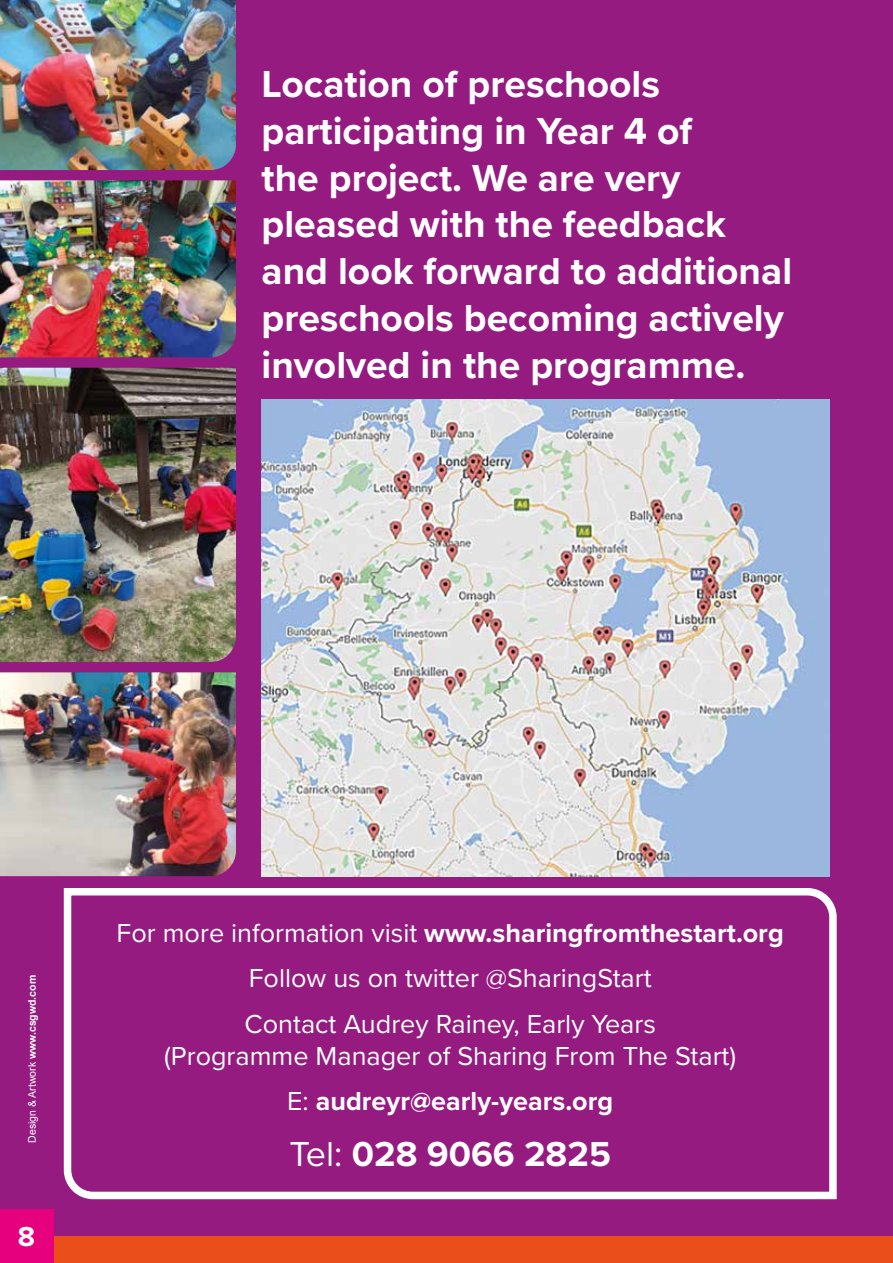
<style>
.page{position:relative;width:893px;height:1263px;background:#951b81}
.page>*{position:absolute;margin:0;border:0;box-sizing:border-box;transform-origin:0 0}
.t1{font:700 39px/46.7px "Proxima Nova";color:#fff}
.t2{font:700 36px "Proxima Nova";color:#fff}
.t3{font:700 28.5px "Proxima Nova";color:#fff}
.t4{font:27px/45.2px "Proxima Nova";color:#fff;text-align:center}
.t5{font:10.5px "Arial";color:#fff}
.s1{font-weight:700}
.s2{font-weight:400}
</style>
<div class="page">
<svg style="left:63px;top:888px;width:774px;height:312px"></svg>
<div style="left:0;top:1236px;width:893px;height:27px;background:#e94e1b"></div>
<div style="left:0;top:1210px;width:53px;height:53px;background:#e6007d"></div>
<img style="left:261px;top:399px;width:568px;height:477px">
<img style="left:0;top:0;width:236px;height:170px">
<img style="left:0;top:180px;width:236px;height:177px">
<img style="left:0;top:672px;width:236px;height:204px">
<img style="left:0;top:368px;width:236px;height:294px">
<h1 class="t1" style="left:261px;top:60px;width:532px">Location of preschools participating in Year 4 of<br>the project. We are very pleased with the feedback and look forward to additional preschools becoming actively involved in the programme.</h1>
<p class="t5" style="left:25px;top:1143px;width:169px;rotate:-90deg">Design &amp; Artwork <span class="s1">www.csgwd.com</span></p>
<p class="t3" style="left:18px;top:1215px;width:19px">8</p>
<p class="t4" style="left:117px;top:909px;width:669px">For more information visit <span class="s1">www.sharingfromthestart.org<br></span>Follow us on twitter @SharingStart<br>Contact Audrey Rainey, Early Years</p>
<p class="t4" style="left:164px;top:1032px;width:573px">(Programme Manager of Sharing From The Start)<br>E: <span class="s1">audreyr@early-years.org</span></p>
<h2 class="t2" style="left:290px;top:1127px;width:323px"><span class="s2">Tel:</span> 028 9066 2825</h2>
</div>
